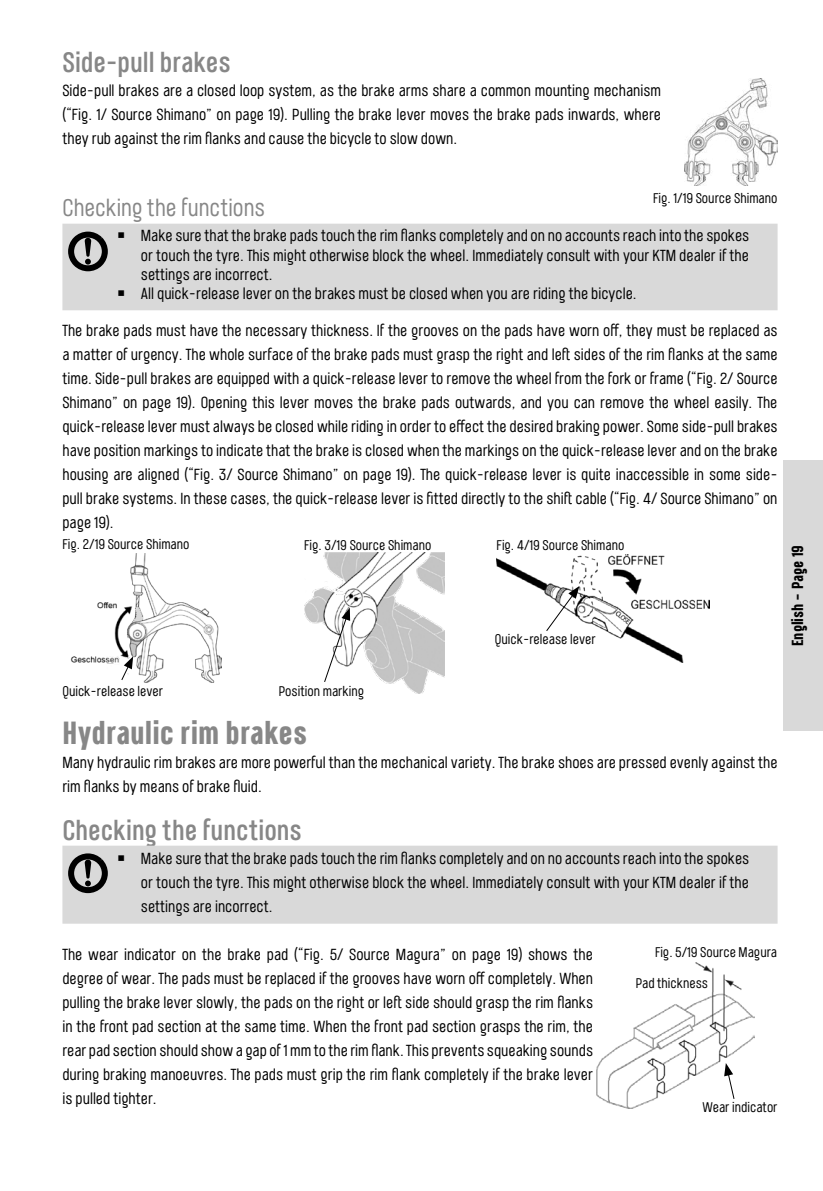
<style>
.page{position:relative;width:823px;height:1191px;background:#fff}
.page>*{position:absolute;margin:0;border:0;box-sizing:border-box;transform-origin:0 0}
.t1{font:700 32px "Port Condensed";color:#878787}
.t2{font:500 28px "Port Condensed";color:#878787}
.t3{font:24px "Port Condensed";color:#878787}
.t4{font:16px/24px "Port Condensed";color:#000;text-align:justify}
.t5{font:700 16px "Port Condensed";color:#000}
.t6{font:14px "Port Condensed";color:#000}
</style>
<div class="page">
<div style="left:782px;top:460px;width:40px;height:271px;background:#d9d9d9"></div>
<img style="left:684px;top:78px;width:93px;height:108px">
<div style="left:62px;top:224px;width:715px;height:86px;background:#d9d9d9"></div>
<svg style="left:64px;top:229px;width:47px;height:46px;background:#8d8d8d"></svg>
<img style="left:70px;top:553px;width:151px;height:130px">
<img style="left:304px;top:553px;width:140px;height:140px">
<svg style="left:323px;top:607px;width:27px;height:76px"></svg>
<img style="left:496px;top:554px;width:213px;height:108px">
<svg style="left:545px;top:586px;width:34px;height:46px"></svg>
<div style="left:62px;top:845px;width:715px;height:78px;background:#d9d9d9"></div>
<svg style="left:64px;top:850px;width:47px;height:47px;background:#8f8f8f"></svg>
<img style="left:596px;top:962px;width:158px;height:146px">
<svg style="left:723px;top:1063px;width:11px;height:37px"></svg>
<h2 class="t2" style="left:62px;top:44px;width:170px">Side-pull brakes</h2>
<p class="t4" style="left:62px;top:78px;width:600px">Side-pull brakes are a closed loop system, as the brake arms share a common mounting mechanism (“Fig. 1/ Source Shimano” on page 19). Pulling the brake lever moves the brake pads inwards, where they rub against the rim flanks and cause the bicycle to slow down.</p>
<p class="t6" style="left:652px;top:189px;width:126px">Fig. 1/19 Source Shimano</p>
<h3 class="t3" style="left:62px;top:192px;width:204px">Checking the functions</h3>
<p class="t4" style="left:118px;top:223px;width:632px">￭ Make sure that the brake pads touch the rim flanks completely and on no accounts reach into the spokes</p>
<p class="t4" style="left:141px;top:243px;width:609px">or touch the tyre. This might otherwise block the wheel. Immediately consult with your KTM dealer if the</p>
<p class="t4" style="left:141px;top:262px;width:133px">settings are incorrect.</p>
<p class="t4" style="left:118px;top:281px;width:519px">￭ All quick-release lever on the brakes must be closed when you are riding the bicycle.</p>
<p class="t4" style="left:62px;top:318px;width:716px">The brake pads must have the necessary thickness. If the grooves on the pads have worn off, they must be replaced as a matter of urgency. The whole surface of the brake pads must grasp the right and left sides of the rim flanks at the same time. Side-pull brakes are equipped with a quick-release lever to remove the wheel from the fork or frame (“Fig. 2/ Source Shimano” on page 19). Opening this lever moves the brake pads outwards, and you can remove the wheel easily. The quick-release lever must always be closed while riding in order to effect the desired braking power. Some side-pull brakes have position markings to indicate that the brake is closed when the markings on the quick-release lever and on the brake housing are aligned (“Fig. 3/ Source Shimano” on page 19). The quick-release lever is quite inaccessible in some side&shy;pull brake systems. In these cases, the quick-release lever is fitted directly to the shift cable (“Fig. 4/ Source Shimano” on page 19).</p>
<p class="t6" style="left:62px;top:535px;width:128px">Fig. 2/19 Source Shimano</p>
<p class="t6" style="left:304px;top:536px;width:129px">Fig. 3/19 Source Shimano</p>
<p class="t6" style="left:496px;top:536px;width:129px">Fig. 4/19 Source Shimano</p>
<p class="t6" style="left:494px;top:630px;width:102px">Quick-release lever</p>
<p class="t5" style="left:786px;top:646px;width:102px;rotate:-90deg">English – Page 19</p>
<p class="t6" style="left:62px;top:682px;width:102px">Quick-release lever</p>
<p class="t6" style="left:278px;top:682px;width:87px">Position marking</p>
<h1 class="t1" style="left:62px;top:712px;width:246px">Hydraulic rim brakes</h1>
<p class="t4" style="left:62px;top:750px;width:716px">Many hydraulic rim brakes are more powerful than the mechanical variety. The brake shoes are pressed evenly against the rim flanks by means of brake fluid.</p>
<h2 class="t2" style="left:62px;top:812px;width:241px">Checking the functions</h2>
<p class="t4" style="left:141px;top:846px;width:609px;text-indent:-23px">￭ Make sure that the brake pads touch the rim flanks completely and on no accounts reach into the spokes or touch the tyre. This might otherwise block the wheel. Immediately consult with your KTM dealer if the settings are incorrect.</p>
<p class="t6" style="left:654px;top:943px;width:124px">Fig. 5/19 Source Magura</p>
<p class="t4" style="left:62px;top:942px;width:532px">The wear indicator on the brake pad (“Fig. 5/ Source Magura” on page 19) shows the degree of wear. The pads must be replaced if the grooves have worn off completely. When pulling the brake lever slowly, the pads on the right or left side should grasp the rim flanks in the front pad section at the same time. When the front pad section grasps the rim, the rear pad section should show a gap of 1 mm to the rim flank. This prevents squeaking sounds during braking manoeuvres. The pads must grip the rim flank completely if the brake lever is pulled tighter.</p>
<p class="t6" style="left:635px;top:974px;width:74px">Pad thickness</p>
<p class="t6" style="left:702px;top:1097px;width:77px">Wear indicator</p>
</div>
